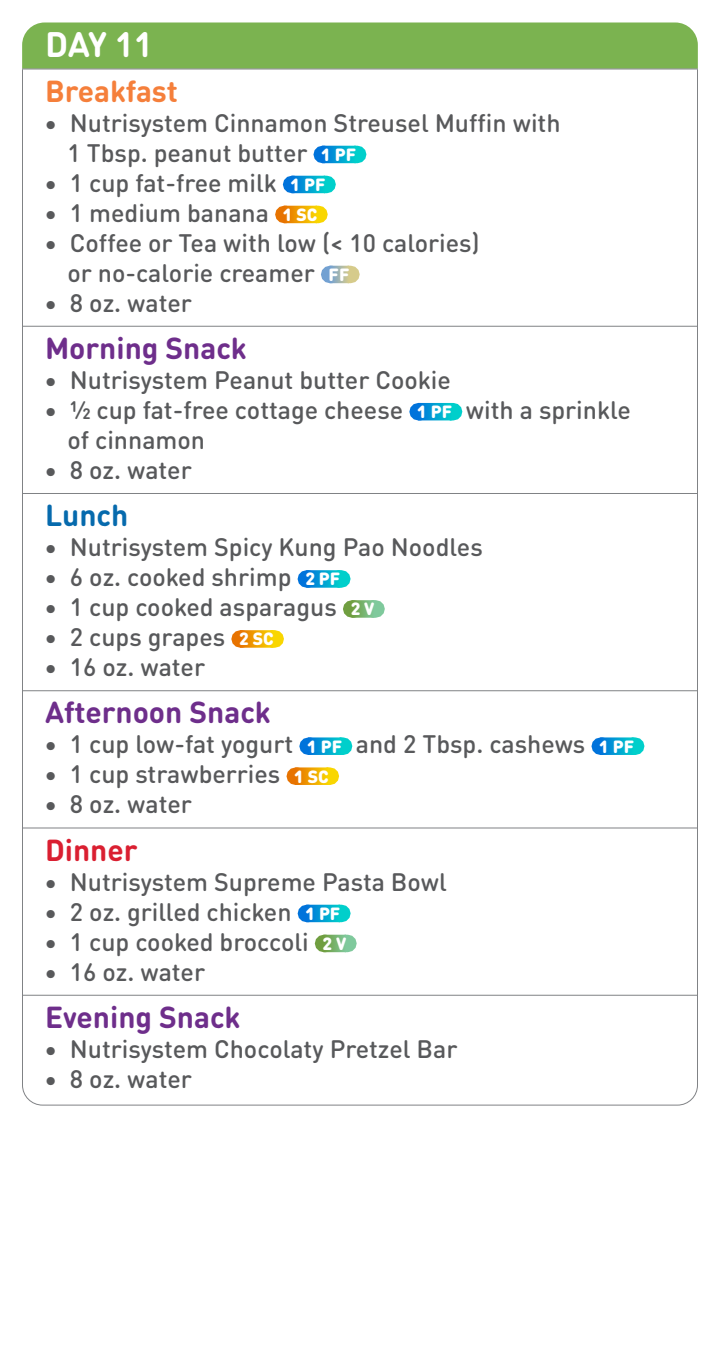
<style>
.page{position:relative;width:720px;height:1350px;background:#fff}
.page>*{position:absolute;margin:0;border:0;box-sizing:border-box;transform-origin:0 0}
.t1{font:700 35px "DIN Round OT";color:#fff}
.t2{font:700 30px "DIN Round OT";color:#6e2e8b}
.t3{font:700 30px "DIN Round OT";color:#f57f3b}
.t4{font:700 30px "DIN Round OT";color:#da1f31}
.t5{font:700 30px "DIN Round OT";color:#066aad}
.t6{font:500 25px/30px "DIN Round OT";color:#58595b}
.s1{font-weight:900;font-size:17.5px;color:#fff}
</style>
<div class="page">
<div style="left:22px;top:22px;width:676px;height:47px;background:#7bb350"></div>
<hr style="left:22px;top:69px;width:1px;height:40px;background:#808285">
<hr style="left:697px;top:69px;width:1px;height:40px;background:#808285">
<hr style="left:22px;top:69px;width:676px;height:1px;background:#808285">
<hr style="left:22px;top:102px;width:1px;height:227px;background:#808285">
<hr style="left:697px;top:102px;width:1px;height:227px;background:#808285">
<svg style="left:323px;top:146px;width:16px;height:17px"></svg>
<svg style="left:322px;top:146px;width:1px;height:17px"></svg>
<svg style="left:339px;top:146px;width:17px;height:17px"></svg>
<svg style="left:293px;top:176px;width:15px;height:17px"></svg>
<svg style="left:292px;top:176px;width:1px;height:17px"></svg>
<svg style="left:308px;top:176px;width:18px;height:17px"></svg>
<svg style="left:285px;top:206px;width:15px;height:17px"></svg>
<svg style="left:284px;top:206px;width:1px;height:17px"></svg>
<svg style="left:300px;top:206px;width:17px;height:17px"></svg>
<svg style="left:331px;top:266px;width:8px;height:17px"></svg>
<svg style="left:330px;top:266px;width:1px;height:17px"></svg>
<svg style="left:339px;top:266px;width:10px;height:17px"></svg>
<hr style="left:22px;top:327px;width:1px;height:39px;background:#808285">
<hr style="left:697px;top:327px;width:1px;height:39px;background:#808285">
<hr style="left:22px;top:326px;width:676px;height:1px;background:#808285">
<hr style="left:22px;top:359px;width:1px;height:137px;background:#808285">
<hr style="left:697px;top:359px;width:1px;height:137px;background:#808285">
<svg style="left:419px;top:403px;width:16px;height:17px"></svg>
<svg style="left:418px;top:403px;width:1px;height:17px"></svg>
<svg style="left:435px;top:403px;width:17px;height:17px"></svg>
<hr style="left:22px;top:494px;width:1px;height:39px;background:#808285">
<hr style="left:697px;top:494px;width:1px;height:39px;background:#808285">
<hr style="left:22px;top:493px;width:676px;height:1px;background:#808285">
<hr style="left:22px;top:526px;width:1px;height:167px;background:#808285">
<hr style="left:697px;top:526px;width:1px;height:167px;background:#808285">
<svg style="left:307px;top:570px;width:16px;height:18px"></svg>
<svg style="left:306px;top:570px;width:1px;height:18px"></svg>
<svg style="left:323px;top:570px;width:17px;height:18px"></svg>
<svg style="left:353px;top:600px;width:10px;height:18px"></svg>
<svg style="left:352px;top:600px;width:1px;height:18px"></svg>
<svg style="left:363px;top:600px;width:12px;height:18px"></svg>
<svg style="left:241px;top:630px;width:15px;height:18px"></svg>
<svg style="left:240px;top:630px;width:1px;height:18px"></svg>
<svg style="left:256px;top:630px;width:18px;height:18px"></svg>
<hr style="left:22px;top:691px;width:1px;height:40px;background:#808285">
<hr style="left:697px;top:691px;width:1px;height:40px;background:#808285">
<hr style="left:22px;top:690px;width:676px;height:1px;background:#808285">
<hr style="left:22px;top:723px;width:1px;height:108px;background:#808285">
<hr style="left:697px;top:723px;width:1px;height:108px;background:#808285">
<svg style="left:309px;top:737px;width:16px;height:18px"></svg>
<svg style="left:308px;top:737px;width:1px;height:18px"></svg>
<svg style="left:325px;top:737px;width:17px;height:18px"></svg>
<svg style="left:601px;top:737px;width:16px;height:18px"></svg>
<svg style="left:600px;top:737px;width:1px;height:18px"></svg>
<svg style="left:617px;top:737px;width:17px;height:18px"></svg>
<svg style="left:296px;top:767px;width:16px;height:18px"></svg>
<svg style="left:295px;top:767px;width:1px;height:18px"></svg>
<svg style="left:312px;top:767px;width:17px;height:18px"></svg>
<hr style="left:22px;top:828px;width:1px;height:40px;background:#808285">
<hr style="left:697px;top:828px;width:1px;height:40px;background:#808285">
<hr style="left:22px;top:828px;width:676px;height:1px;background:#808285">
<hr style="left:22px;top:861px;width:1px;height:137px;background:#808285">
<hr style="left:697px;top:861px;width:1px;height:137px;background:#808285">
<svg style="left:307px;top:905px;width:16px;height:17px"></svg>
<svg style="left:306px;top:905px;width:1px;height:17px"></svg>
<svg style="left:323px;top:905px;width:17px;height:17px"></svg>
<svg style="left:325px;top:935px;width:10px;height:17px"></svg>
<svg style="left:324px;top:935px;width:1px;height:17px"></svg>
<svg style="left:335px;top:935px;width:11px;height:17px"></svg>
<hr style="left:22px;top:996px;width:1px;height:39px;background:#808285">
<hr style="left:697px;top:996px;width:1px;height:39px;background:#808285">
<hr style="left:22px;top:995px;width:676px;height:1px;background:#808285">
<hr style="left:22px;top:1028px;width:1px;height:47px;background:#808285">
<hr style="left:697px;top:1028px;width:1px;height:47px;background:#808285">
<svg style="left:22px;top:1075px;width:676px;height:31px"></svg>
<h1 class="t1" style="left:45px;top:21px;width:110px">DAY 11</h1>
<p class="t3" style="left:45px;top:71px;width:134px">Breakfast</p>
<p class="t6" style="left:67px;top:107px;width:495px;text-indent:-23px">• Nutrisystem Cinnamon Streusel Muffin with<br>1 Tbsp. peanut butter <span class="s1">1 PF</span></p>
<p class="t6" style="left:44px;top:167px;width:283px">• 1 cup fat-free milk <span class="s1">1 PF</span></p>
<p class="t6" style="left:44px;top:197px;width:275px">• 1 medium banana <span class="s1">1 SC</span></p>
<p class="t6" style="left:67px;top:227px;width:414px;text-indent:-23px">• Coffee or Tea with low (&lt; 10 calories) or no-calorie creamer <span class="s1">FF</span></p>
<p class="t6" style="left:44px;top:287px;width:149px">• 8 oz. water</p>
<p class="t2" style="left:45px;top:329px;width:203px">Morning Snack</p>
<p class="t6" style="left:44px;top:365px;width:408px">• Nutrisystem Peanut butter Cookie</p>
<p class="t6" style="left:67px;top:395px;width:565px;text-indent:-23px">• 1/2 cup fat-free cottage cheese <span class="s1">1 PF</span> with a sprinkle of cinnamon</p>
<p class="t6" style="left:44px;top:455px;width:149px">• 8 oz. water</p>
<p class="t5" style="left:45px;top:496px;width:85px">Lunch</p>
<p class="t6" style="left:44px;top:532px;width:440px">• Nutrisystem Spicy Kung Pao Noodles</p>
<p class="t6" style="left:44px;top:562px;width:298px">• 6 oz. cooked shrimp <span class="s1">2 PF</span></p>
<p class="t6" style="left:44px;top:592px;width:332px">• 1 cup cooked asparagus <span class="s1">2 V</span></p>
<p class="t6" style="left:44px;top:622px;width:231px">• 2 cups grapes <span class="s1">2 SC</span></p>
<p class="t6" style="left:44px;top:652px;width:162px">• 16 oz. water</p>
<p class="t2" style="left:45px;top:693px;width:227px">Afternoon Snack</p>
<p class="t6" style="left:44px;top:729px;width:592px">• 1 cup low-fat yogurt <span class="s1">1 PF</span> and 2 Tbsp. cashews <span class="s1">1 PF</span></p>
<p class="t6" style="left:44px;top:759px;width:286px">• 1 cup strawberries <span class="s1">1 SC</span></p>
<p class="t6" style="left:44px;top:789px;width:149px">• 8 oz. water</p>
<p class="t4" style="left:45px;top:830px;width:94px">Dinner</p>
<p class="t6" style="left:44px;top:866px;width:404px">• Nutrisystem Supreme Pasta Bowl</p>
<p class="t6" style="left:44px;top:896px;width:298px">• 2 oz. grilled chicken <span class="s1">1 PF</span></p>
<p class="t6" style="left:44px;top:926px;width:304px">• 1 cup cooked broccoli <span class="s1">2 V</span></p>
<p class="t6" style="left:44px;top:956px;width:162px">• 16 oz. water</p>
<p class="t2" style="left:45px;top:998px;width:197px">Evening Snack</p>
<p class="t6" style="left:44px;top:1034px;width:415px">• Nutrisystem Chocolaty Pretzel Bar</p>
<p class="t6" style="left:44px;top:1064px;width:149px">• 8 oz. water</p>
</div>
